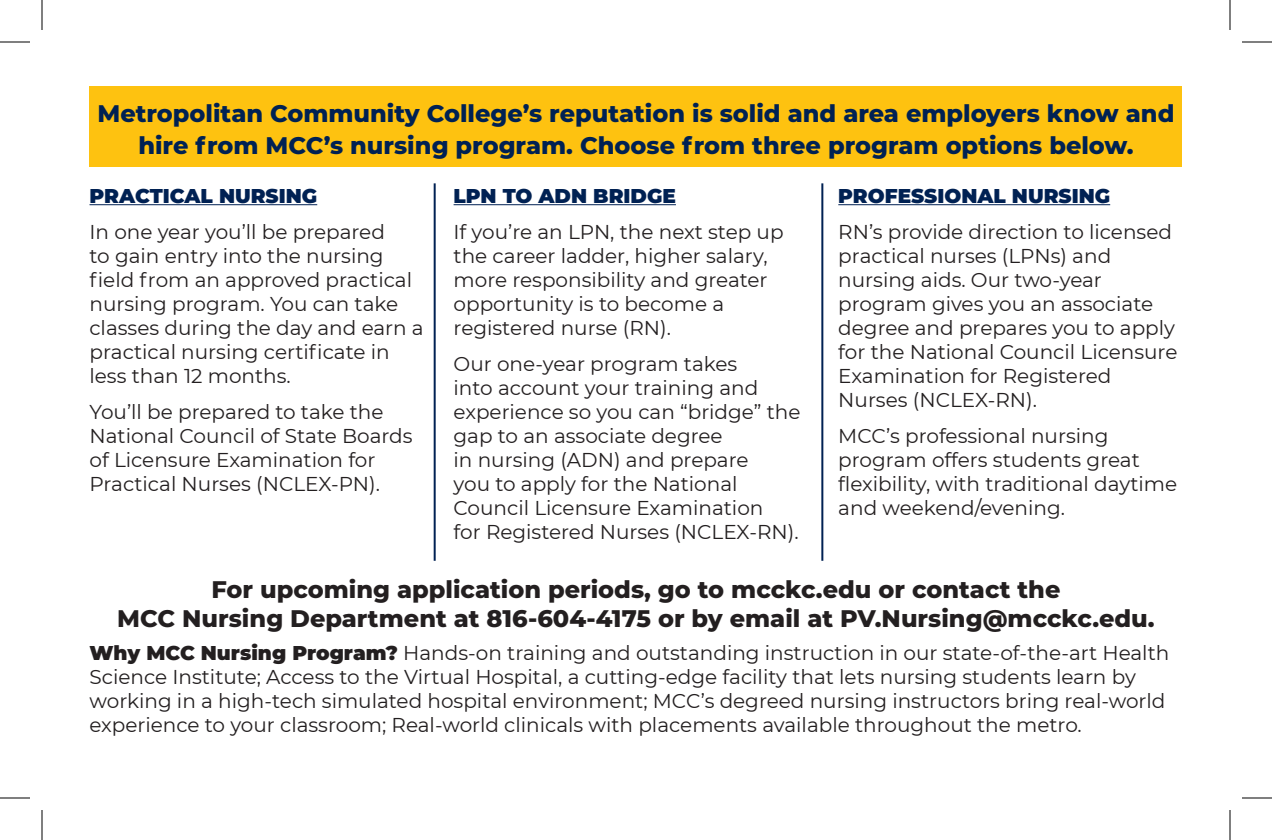
<style>
.page{position:relative;width:1272px;height:840px;background:#fff}
.page>*{position:absolute;margin:0;border:0;box-sizing:border-box;transform-origin:0 0}
.t1{font:800 24px/32px "Montserrat";color:#002153;text-align:center}
.t2{font:800 24px/28.8px "Montserrat";color:#231f20;text-align:center}
.t3{font:20px/24px "Montserrat";color:#231f20}
.t4{font:900 20px "Montserrat";color:#002153}
.s1{font-weight:900}
</style>
<div class="page">
<div style="left:90px;top:86px;width:1092px;height:81px;background:#fec210"></div>
<hr style="left:90px;top:204px;width:227px;height:1px;background:#002153">
<hr style="left:454px;top:204px;width:222px;height:1px;background:#002153">
<hr style="left:838px;top:204px;width:272px;height:1px;background:#002153">
<hr style="left:434px;top:183px;width:2px;height:378px;background:#002153">
<hr style="left:821px;top:183px;width:2px;height:378px;background:#002153">
<hr style="left:0;top:42px;width:30px;height:1px;background:#000">
<hr style="left:1242px;top:42px;width:30px;height:1px;background:#000">
<hr style="left:0;top:798px;width:30px;height:1px;background:#000">
<hr style="left:1242px;top:798px;width:30px;height:1px;background:#000">
<hr style="left:42px;top:0;width:1px;height:30px;background:#000">
<hr style="left:42px;top:810px;width:1px;height:30px;background:#000">
<hr style="left:1230px;top:0;width:1px;height:30px;background:#000">
<hr style="left:1230px;top:810px;width:1px;height:30px;background:#000">
<p class="t1" style="left:97px;top:96px;width:1079px">Metropolitan Community College’s reputation is solid and area employers know and hire from MCC’s nursing program. Choose from three program options below.</p>
<p class="t4" style="left:90px;top:181px;width:229px">PRACTICAL NURSING</p>
<p class="t3" style="left:90px;top:219px;width:336px">In one year you’ll be prepared<br>to gain entry into the nursing field from an approved practical nursing program. You can take classes during the day and earn a practical nursing certificate in less than 12 months.</p>
<p class="t3" style="left:90px;top:399px;width:325px">You’ll be prepared to take the<br>National Council of State Boards of Licensure Examination for<br>Practical Nurses (NCLEX-PN).</p>
<p class="t4" style="left:454px;top:181px;width:224px">LPN TO ADN BRIDGE</p>
<p class="t3" style="left:454px;top:219px;width:332px">If you’re an LPN, the next step up the career ladder, higher salary, more responsibility and greater opportunity is to become a registered nurse (RN).</p>
<p class="t3" style="left:454px;top:351px;width:348px">Our one-year program takes<br>into account your training and experience so you can “bridge” the gap to an associate degree<br>in nursing (ADN) and prepare<br>you to apply for the National<br>Council Licensure Examination<br>for Registered Nurses (NCLEX-RN).</p>
<p class="t4" style="left:838px;top:181px;width:273px">PROFESSIONAL NURSING</p>
<p class="t3" style="left:838px;top:219px;width:341px">RN’s provide direction to licensed practical nurses (LPNs) and nursing aids. Our two-year program gives you an associate degree and prepares you to apply for the National Council Licensure<br>Examination for Registered<br>Nurses (NCLEX-RN).</p>
<p class="t3" style="left:838px;top:423px;width:340px">MCC’s professional nursing program offers students great flexibility, with traditional daytime and weekend/evening.</p>
<p class="t2" style="left:117px;top:574px;width:1039px">For upcoming application periods, go to mcckc.edu or contact the<br>MCC Nursing Department at 816-604-4175 or by email at PV.Nursing@mcckc.edu.</p>
<p class="t3" style="left:90px;top:640px;width:1081px"><span class="s1">Why MCC Nursing Program?</span> Hands-on training and outstanding instruction in our state-of-the-art Health Science Institute; Access to the Virtual Hospital, a cutting-edge facility that lets nursing students learn by working in a high-tech simulated hospital environment; MCC’s degreed nursing instructors bring real-world experience to your classroom; Real-world clinicals with placements available throughout the metro.</p>
</div>
